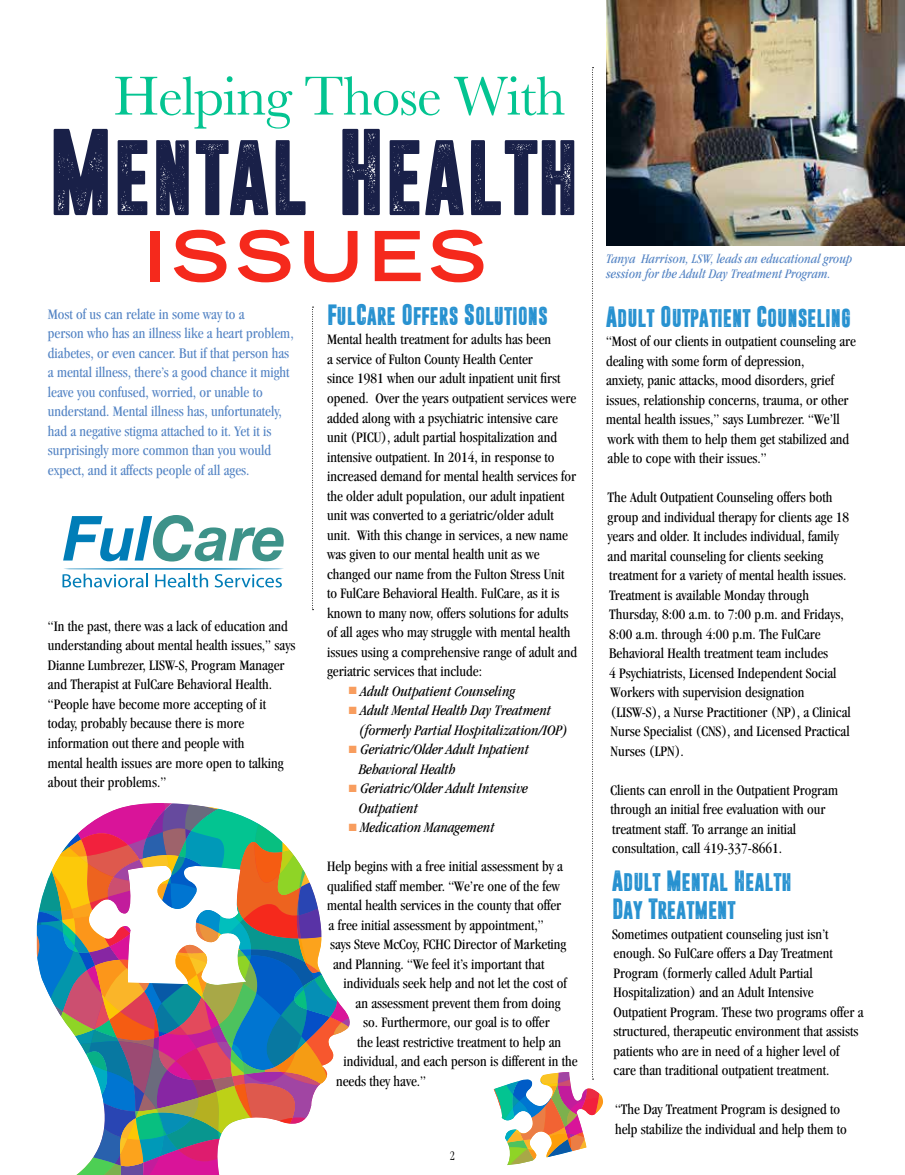
<style>
.page{position:relative;width:905px;height:1175px;background:#fff}
.page>*{position:absolute;margin:0;border:0;box-sizing:border-box;transform-origin:0 0}
.t1{font:94.5px "Dreamwalker";color:#192048}
.t2{font:700 expanded 69px "Trade Gothic LH";letter-spacing:.08em;color:#f5291c}
.t3{font:57px "Baskerville";letter-spacing:-.02em;color:#03c491}
.t4{font:22.5px/28.5px "Dreamwalker";color:#2791d0}
.t5{font:condensed 15px/19.5px "Garamond";color:#000}
.t6{font:condensed 15px/19.5px "Garamond";color:#5484c4}
.t7{font:italic condensed 15px/19.5px "Garamond";color:#000}
.t8{font:italic condensed 13.5px/15px "Garamond";letter-spacing:.005em;color:#5484c4}
.t9{font:300 condensed 13.5px "Garamond";color:#000}
.s1{color:#f89d5e}
</style>
<div class="page">
<svg style="left:312px;top:307px;width:1px;height:303px"></svg>
<svg style="left:37px;top:803px;width:313px;height:371px"></svg>
<svg style="left:63px;top:515px;width:221px;height:46px"></svg>
<svg style="left:62px;top:573px;width:86px;height:14px"></svg>
<svg style="left:155px;top:573px;width:53px;height:14px"></svg>
<svg style="left:215px;top:574px;width:67px;height:13px"></svg>
<hr style="left:63px;top:568px;width:221px;height:1px;background:#007db7;border-radius:50%">
<svg style="left:493px;top:67px;width:110px;height:1098px"></svg>
<img style="left:606px;top:0;width:298px;height:245px">
<h3 class="t3" style="left:113px;top:60px;width:454px">Helping Those With</h3>
<h1 class="t1" style="left:48px;top:126px;width:534px">Mental Health</h1>
<h2 class="t2" style="left:143px;top:211px;width:344px">ISSUES</h2>
<h3 class="t4" style="left:327px;top:301px;width:222px">FulCare Offers Solutions</h3>
<p class="t5" style="left:327px;top:330px;width:251px">Mental health treatment for adults has been<br>a service of Fulton County Health Center<br>since 1981 when our adult inpatient unit first opened. Over the years outpatient services were added along with a psychiatric intensive care unit (PICU), adult partial hospitalization and intensive outpatient. In 2014, in response to increased demand for mental health services for the older adult population, our adult inpatient unit was converted to a geriatric/older adult unit. With this change in services, a new name was given to our mental health unit as we changed our name from the Fulton Stress Unit to FulCare Behavioral Health. FulCare, as it is known to many now, offers solutions for adults of all ages who may struggle with mental health issues using a comprehensive range of adult and geriatric services that include:</p>
<p class="t7" style="left:348px;top:681px;width:168px"><span class="s1">■</span> Adult Outpatient Counseling</p>
<p class="t7" style="left:358px;top:700px;width:211px;text-indent:-10px"><span class="s1">■</span> Adult Mental Health Day Treatment (formerly Partial Hospitalization/IOP)</p>
<p class="t7" style="left:358px;top:739px;width:172px;text-indent:-10px"><span class="s1">■</span> Geriatric/Older Adult Inpatient<br>Behavioral Health</p>
<p class="t7" style="left:358px;top:778px;width:171px;text-indent:-10px"><span class="s1">■</span> Geriatric/Older Adult Intensive<br>Outpatient</p>
<p class="t7" style="left:348px;top:817px;width:147px"><span class="s1">■</span> Medication Management</p>
<p class="t5" style="left:327px;top:856px;width:237px">Help begins with a free initial assessment by a</p>
<p class="t5" style="left:327px;top:876px;width:234px">qualified staff member. “We’re one of the few</p>
<p class="t5" style="left:327px;top:895px;width:236px">mental health services in the county that offer</p>
<p class="t5" style="left:328px;top:915px;width:216px">a free initial assessment by appointment,”</p>
<p class="t5" style="left:330px;top:934px;width:238px">says Steve McCoy, FCHC Director of Marketing</p>
<p class="t5" style="left:333px;top:954px;width:213px">and Planning. “We feel it’s important that</p>
<p class="t5" style="left:343px;top:973px;width:225px">individuals seek help and not let the cost of</p>
<p class="t5" style="left:355px;top:993px;width:206px">an assessment prevent them from doing</p>
<p class="t5" style="left:363px;top:1012px;width:188px">so. Furthermore, our goal is to offer</p>
<p class="t5" style="left:357px;top:1032px;width:206px">the least restrictive treatment to help an</p>
<p class="t5" style="left:343px;top:1051px;width:236px">individual, and each person is different in the</p>
<p class="t5" style="left:336px;top:1071px;width:91px">needs they have.”</p>
<p class="t6" style="left:48px;top:304px;width:247px">Most of us can relate in some way to a<br>person who has an illness like a heart problem, diabetes, or even cancer. But if that person has a mental illness, there’s a good chance it might leave you confused, worried, or unable to understand. Mental illness has, unfortunately, had a negative stigma attached to it. Yet it is surprisingly more common than you would expect, and it affects people of all ages.</p>
<p class="t5" style="left:48px;top:616px;width:249px">“In the past, there was a lack of education and understanding about mental health issues,” says Dianne Lumbrezer, LISW-S, Program Manager and Therapist at FulCare Behavioral Health. “People have become more accepting of it today, probably because there is more information out there and people with<br>mental health issues are more open to talking about their problems.”</p>
<p class="t9" style="left:450px;top:1148px;width:7px">2</p>
<p class="t8" style="left:606px;top:251px;width:247px">Tanya Harrison, LSW, leads an educational group session for the Adult Day Treatment Program.</p>
<h3 class="t4" style="left:606px;top:303px;width:247px">Adult Outpatient Counseling</h3>
<p class="t5" style="left:606px;top:331px;width:251px">“Most of our clients in outpatient counseling are dealing with some form of depression,<br>anxiety, panic attacks, mood disorders, grief issues, relationship concerns, trauma, or other mental health issues,” says Lumbrezer. “We’ll work with them to help them get stabilized and able to cope with their issues.”</p>
<p class="t5" style="left:607px;top:487px;width:245px">The Adult Outpatient Counseling offers both group and individual therapy for clients age 18 years and older. It includes individual, family and marital counseling for clients seeking treatment for a variety of mental health issues.<br>Treatment is available Monday through Thursday, 8:00 a.m. to 7:00 p.m. and Fridays, 8:00 a.m. through 4:00 p.m. The FulCare Behavioral Health treatment team includes<br>4 Psychiatrists, Licensed Independent Social Workers with supervision designation (LISW-S), a Nurse Practitioner (NP), a Clinical Nurse Specialist (CNS), and Licensed Practical Nurses (LPN).</p>
<p class="t5" style="left:610px;top:780px;width:229px">Clients can enroll in the Outpatient Program through an initial free evaluation with our treatment staff. To arrange an initial consultation, call 419-337-8661.</p>
<h3 class="t4" style="left:612px;top:867px;width:181px">Adult Mental Health<br>Day Treatment</h3>
<p class="t5" style="left:612px;top:924px;width:253px">Sometimes outpatient counseling just isn’t enough. So FulCare offers a Day Treatment Program (formerly called Adult Partial Hospitalization) and an Adult Intensive Outpatient Program. These two programs offer a structured, therapeutic environment that assists patients who are in need of a higher level of care than traditional outpatient treatment.</p>
<p class="t5" style="left:615px;top:1099px;width:233px">“The Day Treatment Program is designed to help stabilize the individual and help them to</p>
</div>
